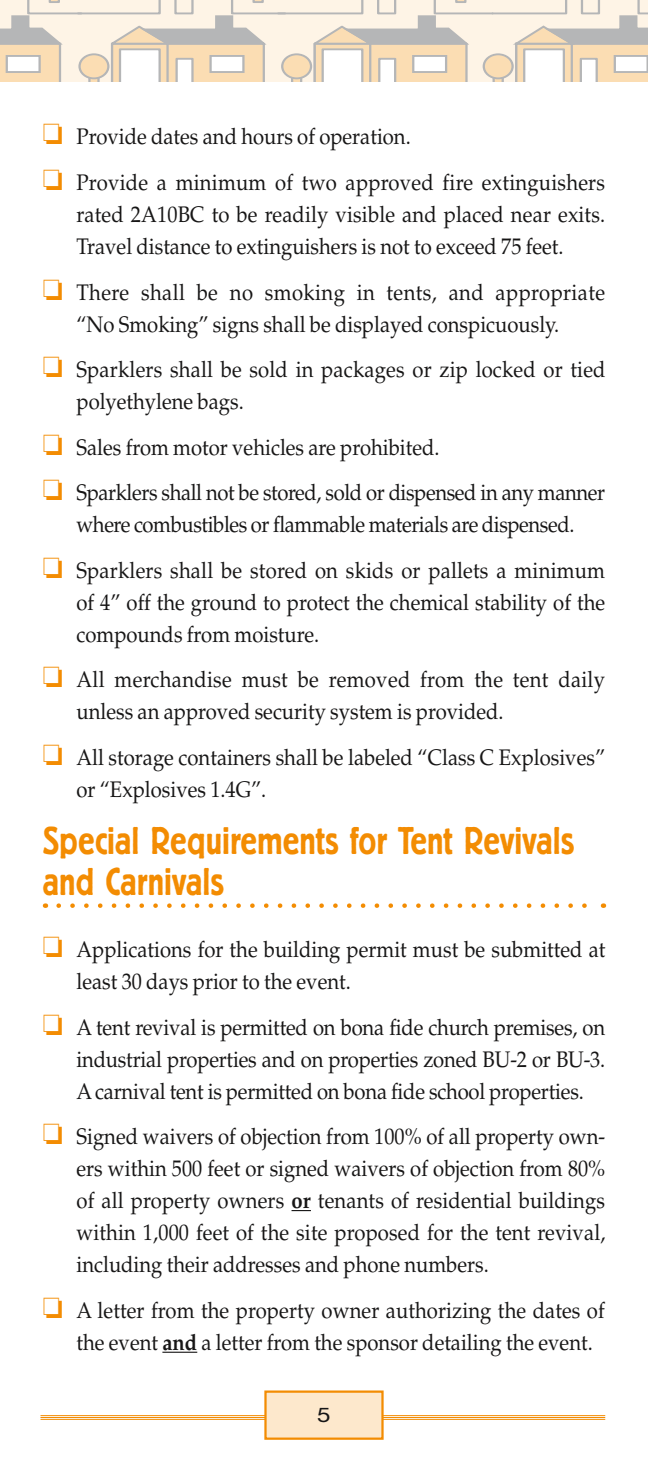
<style>
.page{position:relative;width:648px;height:1458px;background:#fff}
.page>*{position:absolute;margin:0;border:0;box-sizing:border-box;transform-origin:0 0}
.t1{font:500 38.25px/40.9px "Berliner Grotesk";color:#f38c02;scale:.9 1}
.t2{font:22.5px/31.9px "Palatino LT Std";color:#171616;scale:.9 1}
.t3{font:22.5px/45.4px "Palatino LT Std";letter-spacing:-.02em;color:#171616;scale:.9 1}
.t4{font:20.25px "Helvetica Neue LT Std";color:#171616;scale:1.2 1}
.s1{color:#f38c02}
.s2{font-weight:700}
</style>
<div class="page">
<div style="left:40px;top:1415px;width:565px;height:5px;background:#faecd9"></div>
<hr style="left:40px;top:1415px;width:565px;height:1px;background:#f38c02">
<hr style="left:40px;top:1417px;width:565px;height:1px;background:#f38c02">
<hr style="left:40px;top:1419px;width:565px;height:1px;background:#f38c02">
<svg style="left:0;top:0;width:648px;height:81px;background:#ede2d2"></svg>
<div style="left:265px;top:1392px;width:118px;height:47px;background:#fde8cc"></div>
<div style="left:264px;top:1390px;width:120px;height:50px;border:2px solid #f38c02"></div>
<svg style="left:59px;top:903px;width:528px;height:5px"></svg>
<svg style="left:292px;top:1210px;width:19px;height:1px"></svg>
<hr style="left:162px;top:1352px;width:35px;height:1px;background:#171616">
<p class="t2" style="left:43px;top:114px;width:626px;line-height:45.4px"><span class="s1">❏</span> Provide dates and hours of operation.<br><span class="s1">❏</span> Provide a minimum of two approved fire extinguishers</p>
<p class="t2" style="left:76px;top:199px;width:589px">rated 2A10BC to be readily visible and placed near exits.<br>Travel distance to extinguishers is not to exceed 75 feet.</p>
<p class="t2" style="left:43px;top:276px;width:626px;text-align:center"><span class="s1">❏</span> There shall be no smoking in tents, and appropriate “No Smoking” signs shall be displayed conspicuously.</p>
<p class="t2" style="left:76px;top:354px;width:589px;text-indent:-34px"><span class="s1">❏</span> Sparklers shall be sold in packages or zip locked or tied polyethylene bags.</p>
<p class="t3" style="left:43px;top:425px;width:626px"><span class="s1">❏</span> Sales from motor vehicles are prohibited.<br><span class="s1">❏</span> Sparklers shall not be stored, sold or dispensed in any manner</p>
<p class="t3" style="left:43px;top:502px;width:626px;text-align:center">where combustibles or flammable materials are dispensed.<br><span class="s1">❏</span> Sparklers shall be stored on skids or pallets a minimum</p>
<p class="t2" style="left:76px;top:587px;width:589px">of 4” off the ground to protect the chemical stability of the compounds from moisture.</p>
<p class="t2" style="left:76px;top:664px;width:589px;text-indent:-34px"><span class="s1">❏</span> All merchandise must be removed from the tent daily unless an approved security system is provided.</p>
<p class="t2" style="left:76px;top:742px;width:589px;text-indent:-34px"><span class="s1">❏</span> All storage containers shall be labeled “Class C Explosives” or “Explosives 1.4G”.</p>
<h1 class="t1" style="left:43px;top:822px;width:592px">Special Requirements for Tent Revivals and Carnivals</h1>
<p class="t2" style="left:76px;top:934px;width:589px;text-indent:-34px"><span class="s1">❏</span> Applications for the building permit must be submitted at least 30 days prior to the event.</p>
<p class="t2" style="left:76px;top:1011px;width:589px;text-align:justify;text-indent:-34px"><span class="s1">❏</span> A tent revival is permitted on bona fide church premises, on industrial properties and on properties zoned BU-2 or BU-3.<br>A carnival tent is permitted on bona fide school properties.</p>
<p class="t2" style="left:76px;top:1121px;width:589px;text-align:justify;text-indent:-34px"><span class="s1">❏</span> Signed waivers of objection from 100% of all property own&shy;ers within 500 feet or signed waivers of objection from 80% of all property owners <span class="s2">or</span> tenants of residential buildings within 1,000 feet of the site proposed for the tent revival, including their addresses and phone numbers.</p>
<p class="t2" style="left:76px;top:1295px;width:589px;text-indent:-34px"><span class="s1">❏</span> A letter from the property owner authorizing the dates of the event <span class="s2">and</span> a letter from the sponsor detailing the event.</p>
<p class="t4" style="left:317px;top:1403px;width:13px">5</p>
</div>
